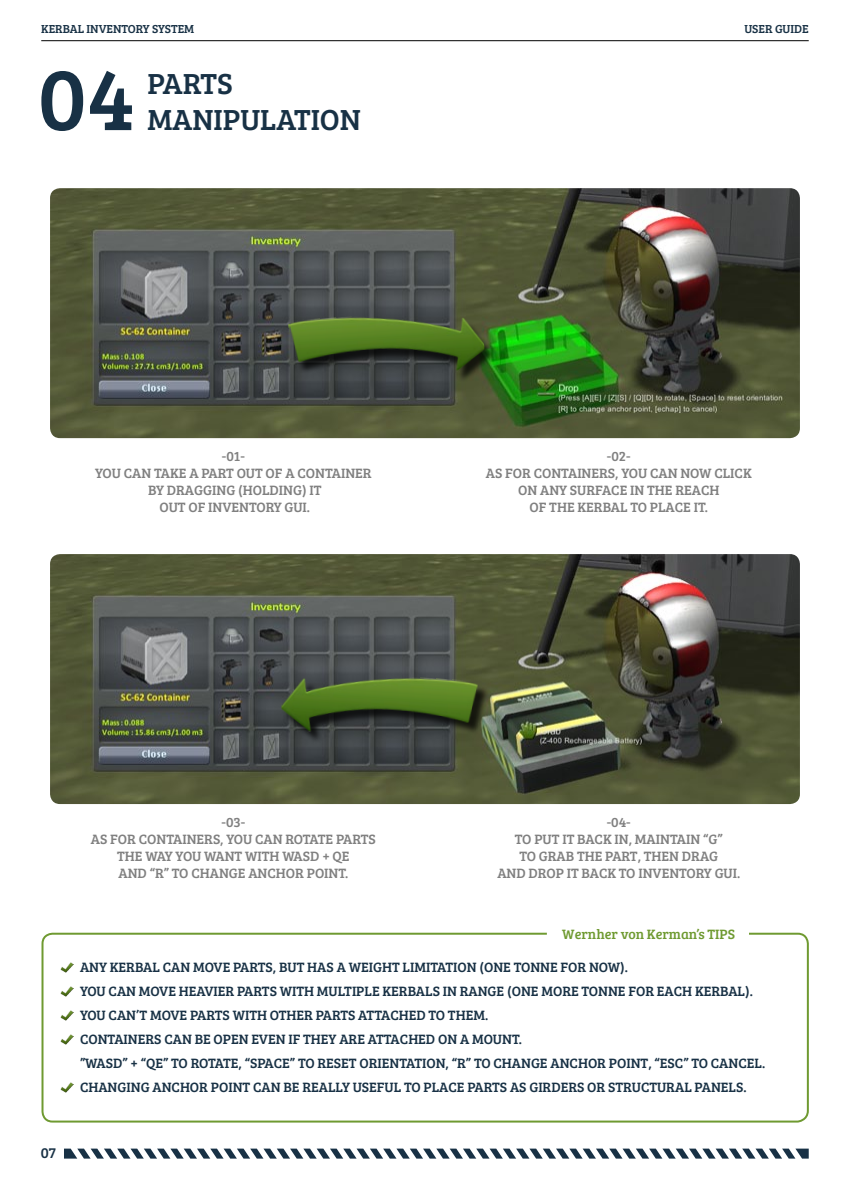
<style>
.page{position:relative;width:850px;height:1200px;background:#fff}
.page>*{position:absolute;margin:0;border:0;box-sizing:border-box;transform-origin:0 0}
.t1{font:90px "Bree Serif";color:#183145}
.t2{font:30px "Bree Serif";color:#183145}
.t3{font:15px "Bree Serif";color:#183145}
.t4{font:14px/24px "Bree Serif";color:#183145}
.t5{font:14px/16.8px "Bree Serif";color:#808080}
.t6{font:14px "Bree Serif";color:#6f9a31}
.t7{font:12px "Bree Serif";color:#183145}
</style>
<div class="page">
<hr style="left:41px;top:40px;width:768px;height:1px;background:#000">
<svg style="left:64px;top:1149px;width:745px;height:10px"></svg>
<div style="left:42px;top:933px;width:767px;height:190px;border:2px solid #6f9a31;border-radius:10px"></div>
<svg style="left:61px;top:962px;width:12px;height:10px"></svg>
<svg style="left:61px;top:986px;width:12px;height:10px"></svg>
<svg style="left:61px;top:1010px;width:12px;height:10px"></svg>
<svg style="left:61px;top:1035px;width:12px;height:10px"></svg>
<svg style="left:61px;top:1082px;width:12px;height:10px"></svg>
<img style="left:50px;top:188px;width:750px;height:250px">
<div style="left:290px;top:320px;width:206px;height:63px;background:#000;opacity:.75"></div>
<img style="left:288px;top:309px;width:198px;height:74px">
<img style="left:50px;top:554px;width:750px;height:250px">
<div style="left:283px;top:680px;width:207px;height:64px;background:#000;opacity:.75"></div>
<img style="left:280px;top:669px;width:198px;height:74px">
<p class="t7" style="left:41px;top:20px;width:155px">KERBAL INVENTORY SYSTEM</p>
<p class="t7" style="left:744px;top:20px;width:66px">USER GUIDE</p>
<h1 class="t1" style="left:38px;top:33px;width:98px">04</h1>
<h2 class="t2" style="left:148px;top:62px;width:87px">PARTS</h2>
<h2 class="t2" style="left:148px;top:98px;width:213px">MANIPULATION</h2>
<p class="t5" style="left:222px;top:447px;width:24px">-01-</p>
<p class="t5" style="left:95px;top:464px;width:10px">YOU</p>
<p class="t5" style="left:124px;top:464px;width:40px">CA N TAKE</p>
<p class="t5" style="left:189px;top:464px;width:22px">A PART</p>
<p class="t5" style="left:237px;top:464px;width:10px">OUT</p>
<p class="t5" style="left:266px;top:464px;width:99px">OF ACONTAINER</p>
<p class="t5" style="left:148px;top:481px;width:37px">BY DRAGGI</p>
<p class="t5" style="left:217px;top:481px;width:36px">NG (HOLDI</p>
<p class="t5" style="left:283px;top:481px;width:40px">NG) IT</p>
<p class="t5" style="left:160px;top:498px;width:10px">OUT</p>
<p class="t5" style="left:188px;top:498px;width:70px">OF INVENTORY</p>
<p class="t5" style="left:285px;top:498px;width:27px">GUI.</p>
<p class="t5" style="left:607px;top:447px;width:25px">-02-</p>
<p class="t5" style="left:486px;top:464px;width:29px">AS FOR</p>
<p class="t5" style="left:518px;top:464px;width:205px;text-indent:16px">CONTAINERS, YOU CAN NOW CLICK<br>ON ANY SURFACE</p>
<p class="t5" style="left:630px;top:481px;width:27px">IN THE</p>
<p class="t5" style="left:675px;top:481px;width:10px">REACH</p>
<p class="t5" style="left:530px;top:498px;width:29px">OF THE</p>
<p class="t5" style="left:578px;top:498px;width:18px">KERBAL</p>
<p class="t5" style="left:630px;top:498px;width:29px">TO PLACE</p>
<p class="t5" style="left:694px;top:498px;width:16px">IT.</p>
<p class="t5" style="left:91px;top:813px;width:204px;text-indent:131px">-03-<br>AS FOR CONTAINERS, YOU CAN ROTATE</p>
<p class="t5" style="left:336px;top:830px;width:9px">PART</p>
<p class="t5" style="left:369px;top:830px;width:9px">S</p>
<p class="t5" style="left:117px;top:847px;width:10px">THE</p>
<p class="t5" style="left:145px;top:847px;width:110px">WAY YOU WANTWITH</p>
<p class="t5" style="left:282px;top:847px;width:11px">WASD</p>
<p class="t5" style="left:322px;top:847px;width:20px">+ QE</p>
<p class="t5" style="left:118px;top:864px;width:83px">AND “R” TO CHA</p>
<p class="t5" style="left:219px;top:864px;width:59px">NGE ANCHOR</p>
<p class="t5" style="left:307px;top:864px;width:43px">POINT.</p>
<p class="t5" style="left:607px;top:813px;width:26px">-04-</p>
<p class="t5" style="left:515px;top:830px;width:72px">TO PUT IT BACK</p>
<p class="t5" style="left:615px;top:830px;width:110px">IN, MAINTAIN “G”</p>
<p class="t5" style="left:519px;top:847px;width:182px">TO GRAB THE PART, THEN DRAG</p>
<p class="t5" style="left:497px;top:864px;width:41px">AND DROP</p>
<p class="t5" style="left:567px;top:864px;width:25px">IT BACK</p>
<p class="t5" style="left:619px;top:864px;width:123px">TO INVENTORY GUI.</p>
<p class="t6" style="left:562px;top:924px;width:174px">WERNHER VON KERMAN’S TIPS</p>
<p class="t3" style="left:41px;top:1142px;width:17px">07</p>
<p class="t4" style="left:80px;top:955px;width:549px;text-indent:83px">CAN MOVE PARTS, BUT HAS A WEIGHT LIMITATION (ONE TONNE FOR NOW).<br>YOU CAN MOVE HEAVIER PARTS WITH MULTIPLE KERBALS</p>
<p class="t4" style="left:80px;top:955px;width:48px">ANY KERBAL</p>
<p class="t4" style="left:80px;top:979px;width:674px;text-indent:363px">IN RANGE (ONE MORE TONNE FOR EACH KERBAL).<br>YOU CAN’T MOVE PARTS WITH OTHER PARTS ATTACHED TO THEM.<br>CONTAINERS CAN BE OPEN EVEN IF THEY ARE ATTACHED ON A MOUNT.<br>”WASD” + “QE” TO ROTATE</p>
<p class="t4" style="left:80px;top:1051px;width:687px;text-indent:159px">, “SPACE” TO RESET ORIENTATION, “R” TO CHANGE ANCHOR POINT, “ESC” TO CANCEL.<br>CHANGING ANCHOR POINT CAN BE REALLY USEFUL TO PLACE PARTS AS GIRDERS OR STRUCTURAL PANELS.</p>
</div>
